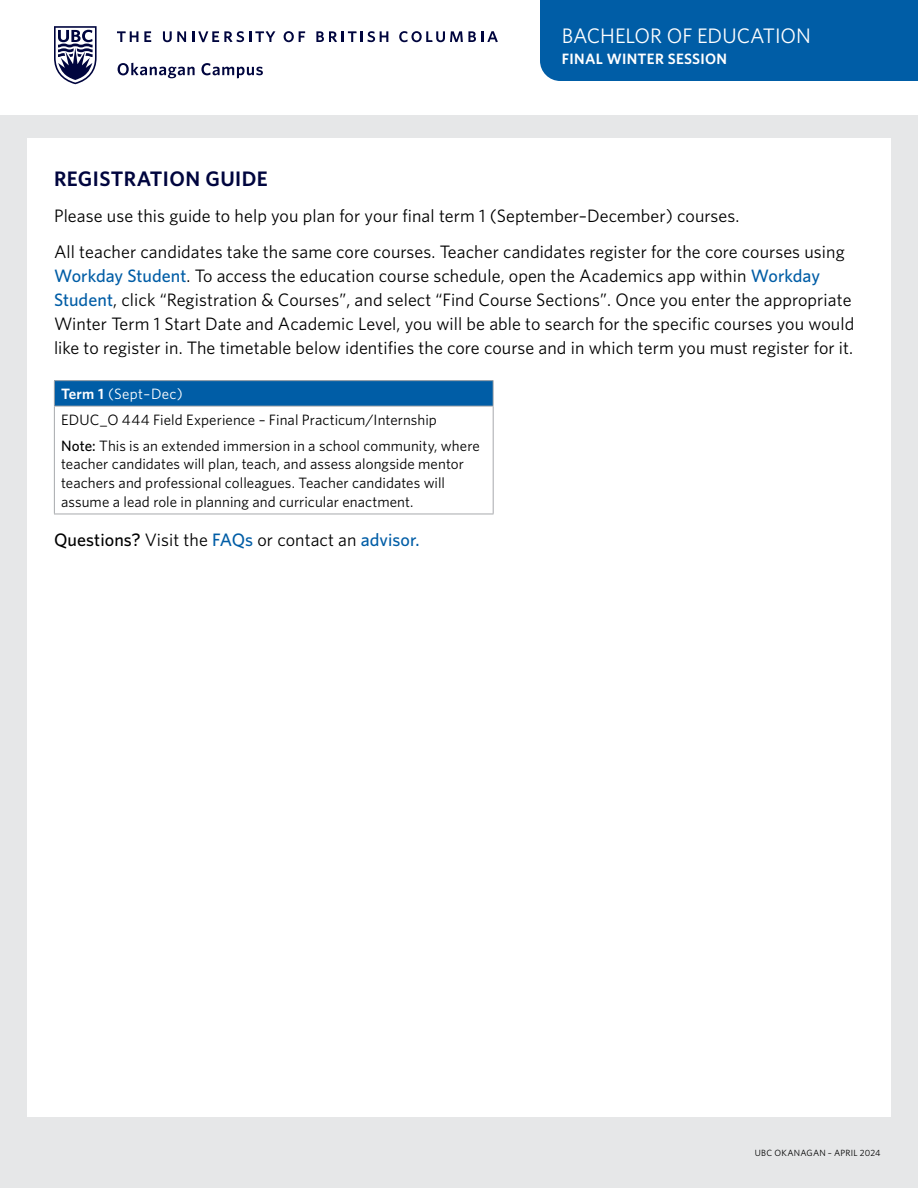
<style>
.page{position:relative;width:918px;height:1188px;background:#fff}
.page>*{position:absolute;margin:0;border:0;box-sizing:border-box;transform-origin:0 0}
.t1{font:21px "Whitney";letter-spacing:-.005em;color:#fff}
.t2{font:600 21px "Whitney";letter-spacing:.02em;color:#00053e}
.t3{font:18px/24px "Whitney";letter-spacing:.005em;color:#000}
.t4{font:15px/25.5px "Whitney";letter-spacing:.005em;color:#000}
.t5{font:600 15px "Whitney";letter-spacing:.02em;color:#fff}
.t6{font:9px "Whitney";letter-spacing:.025em;color:#000}
.s1{font-weight:500;color:#005da6}
.s2{font-weight:600;color:#fff}
.s3{color:#fff}
.s4{font-weight:500}
</style>
<div class="page">
<div style="left:0;top:115px;width:918px;height:1073px;background:#e6e7e8"></div>
<div style="left:27px;top:138px;width:864px;height:979px;background:#fff"></div>
<svg style="left:54px;top:26px;width:43px;height:58px"></svg>
<svg style="left:117px;top:31px;width:21px;height:11px"></svg>
<svg style="left:144px;top:31px;width:7px;height:11px"></svg>
<svg style="left:163px;top:31px;width:23px;height:11px"></svg>
<svg style="left:192px;top:31px;width:83px;height:11px"></svg>
<svg style="left:284px;top:31px;width:21px;height:11px"></svg>
<svg style="left:316px;top:31px;width:72px;height:11px"></svg>
<svg style="left:399px;top:31px;width:99px;height:11px"></svg>
<svg style="left:118px;top:63px;width:77px;height:15px"></svg>
<svg style="left:201px;top:63px;width:62px;height:15px"></svg>
<div style="left:540px;top:0;width:378px;height:81px;background:#005da6"></div>
<div style="left:54px;top:381px;width:439px;height:25px;background:#005da6"></div>
<hr style="left:54px;top:380px;width:440px;height:1px;background:#a7a9ac">
<svg style="left:54px;top:381px;width:1px;height:25px"></svg>
<svg style="left:493px;top:381px;width:1px;height:25px"></svg>
<hr style="left:54px;top:406px;width:440px;height:1px;background:#a7a9ac">
<hr style="left:54px;top:406px;width:1px;height:108px;background:#a7a9ac">
<hr style="left:493px;top:406px;width:1px;height:108px;background:#a7a9ac">
<hr style="left:54px;top:514px;width:440px;height:1px;background:#a7a9ac">
<p class="t1" style="left:562px;top:22px;width:251px">BACHELOR OF EDUCATION</p>
<p class="t5" style="left:562px;top:49px;width:167px">FINAL WINTER SESSION</p>
<p class="t2" style="left:54px;top:165px;width:215px">REGISTRATION GUIDE</p>
<p class="t3" style="left:54px;top:197px;width:792px;line-height:36px">Please use this guide to help you plan for your final term 1 (September–December) courses.<br>All teacher candidates take the same core courses. Teacher candidates register for the core courses using</p>
<p class="t3" style="left:54px;top:263px;width:802px"><span class="s1">Workday Student</span>. To access the education course schedule, open the Academics app within <span class="s1">Workday Student</span>, click “Registration &amp; Courses”, and select “Find Course Sections”. Once you enter the appropriate Winter Term 1 Start Date and Academic Level, you will be able to search for the specific courses you would like to register in. The timetable below identifies the core course and in which term you must register for it.</p>
<p class="t4" style="left:61px;top:381px;width:420px"><span class="s2">Term 1</span> <span class="s3">(Sept–Dec)<br></span>EDUC_O 444 Field Experience – Final Practicum/Internship<br><span class="s4">Note:</span> This is an extended immersion in a school community, where</p>
<p class="t4" style="left:61px;top:454px;width:404px;line-height:18.9px">teacher candidates will plan, teach, and assess alongside mentor teachers and professional colleagues. Teacher candidates will assume a lead role in planning and curricular enactment.</p>
<p class="t3" style="left:54px;top:527px;width:367px"><span class="s4">Questions?</span> Visit the <span class="s1">FAQs</span> or contact an <span class="s1">advisor.</span></p>
<p class="t6" style="left:755px;top:1146px;width:127px">UBC OKANAGAN – APRIL 2024</p>
</div>
